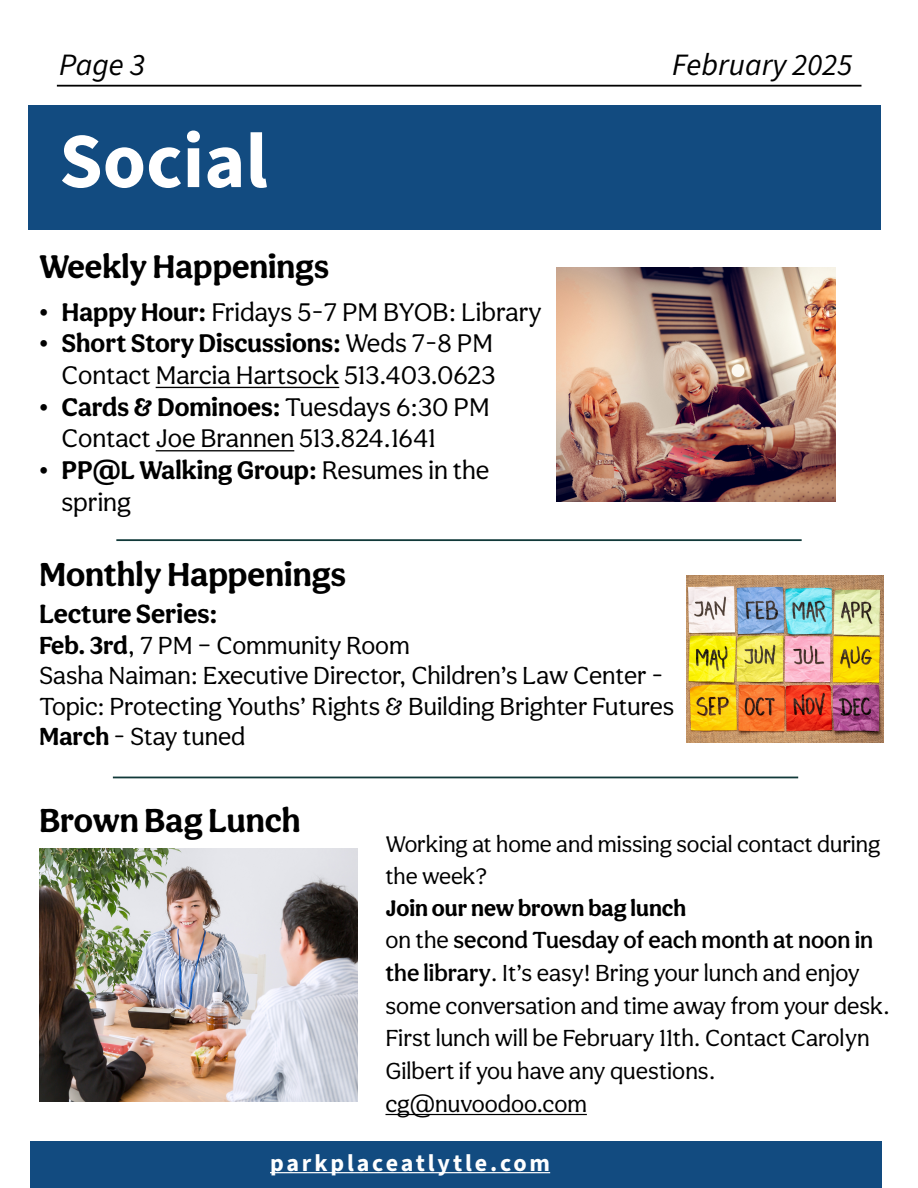
<style>
.page{position:relative;width:918px;height:1188px;background:#fff}
.page>*{position:absolute;margin:0;border:0;box-sizing:border-box;transform-origin:0 0}
.t1{font:700 78.3px "Source Sans 3";color:#fff}
.t2{font:700 34.35px "Aesthet Nova";color:#000}
.t3{font:700 34.2px "Aesthet Nova";color:#000}
.t4{font:700 33.75px "Aesthet Nova";color:#000}
.t5{font:italic 31.05px "Source Sans 3";color:#000}
.t6{font:700 27.3px "Aesthet Nova";color:#000}
.t7{font:26.4px/31.7px "Aesthet Nova";color:#000}
.t8{font:25.5px/30.6px "Aesthet Nova";color:#000}
.t9{font:24px/32.7px "Aesthet Nova";color:#000}
.t10{font:700 24px "Source Sans 3";letter-spacing:.12em;color:#fff}
.t11{font:23.25px/31.7px "Aesthet Nova";color:#000}
.t12{font:700 23.25px "Aesthet Nova";color:#000}
.s1{font-family:"Times New Roman"}
.s2{font-weight:700}
.s3{font-weight:500}
</style>
<div class="page">
<div style="left:29px;top:105px;width:852px;height:125px;background:#124b80"></div>
<div style="left:30px;top:1142px;width:851px;height:46px;background:#124b80"></div>
<img style="left:556px;top:268px;width:279px;height:233px">
<hr style="left:57px;top:85px;width:804px;height:2px;background:#000">
<hr style="left:156px;top:387px;width:183px;height:1px;background:#000">
<hr style="left:156px;top:450px;width:138px;height:1px;background:#000">
<hr style="left:270px;top:1172px;width:280px;height:1px;background:#fff">
<hr style="left:385px;top:1114px;width:202px;height:1px;background:#000">
<img style="left:39px;top:848px;width:319px;height:254px">
<img style="left:687px;top:575px;width:196px;height:168px">
<hr style="left:116px;top:539px;width:686px;height:2px;background:#113939">
<hr style="left:113px;top:777px;width:685px;height:1px;background:#113939">
<p class="t5" style="left:59px;top:45px;width:87px">Page 3</p>
<p class="t5" style="left:672px;top:45px;width:182px">February 2025</p>
<h1 class="t1" style="left:59px;top:110px;width:210px">Social</h1>
<h2 class="t4" style="left:39px;top:246px;width:292px">Weekly Happenings</h2>
<p class="t7" style="left:39px;top:296px;width:504px"><span class="s1">•</span> <span class="s2">Happy Hour:</span> Fridays 5-7 PM BYOB: Library</p>
<p class="t7" style="left:39px;top:327px;width:458px;text-align:right"><span class="s1">•</span> <span class="s2">Short Story Discussions:</span> Weds 7-8 PM<br>Contact Marcia Hartsock 513.403.0623</p>
<p class="t7" style="left:61px;top:391px;width:430px;text-indent:-22px"><span class="s1">•</span> <span class="s2">Cards &amp; Dominoes:</span> Tuesdays 6:30 PM<br>Contact Joe Brannen 513.824.1641</p>
<p class="t7" style="left:61px;top:454px;width:429px;text-indent:-22px"><span class="s1">•</span> <span class="s2">PP@L Walking Group:</span> Resumes in the spring</p>
<h3 class="t3" style="left:39px;top:553px;width:308px">Monthly Happenings</h3>
<h4 class="t6" style="left:39px;top:597px;width:180px">Lecture Series:</h4>
<p class="t8" style="left:39px;top:629px;width:372px"><span class="s2">Feb. 3rd</span>, 7 PM – Community Room</p>
<p class="t8" style="left:39px;top:660px;width:637px">Sasha Naiman: Executive Director, Children’s Law Center -<br>Topic: Protecting Youths’ Rights &amp; Building Brighter Futures<br><span class="s2">March</span> - Stay tuned</p>
<h3 class="t2" style="left:39px;top:799px;width:263px">Brown Bag Lunch</h3>
<p class="t11" style="left:385px;top:828px;width:496px">Working at home and missing social contact during the week?</p>
<p class="t12" style="left:385px;top:894px;width:302px">Join our new brown bag lunch</p>
<p class="t9" style="left:385px;top:924px;width:506px">on the <span class="s3">second Tuesday of each month at noon in the library</span>. It’s easy! Bring your lunch and enjoy some conversation and time away from your desk.<br>First lunch will be February 11th. Contact Carolyn Gilbert if you have any questions.</p>
<p class="t9" style="left:385px;top:1087px;width:203px">cg@nuvoodoo.com</p>
<p class="t10" style="left:270px;top:1147px;width:282px">parkplaceatlytle.com</p>
</div>
